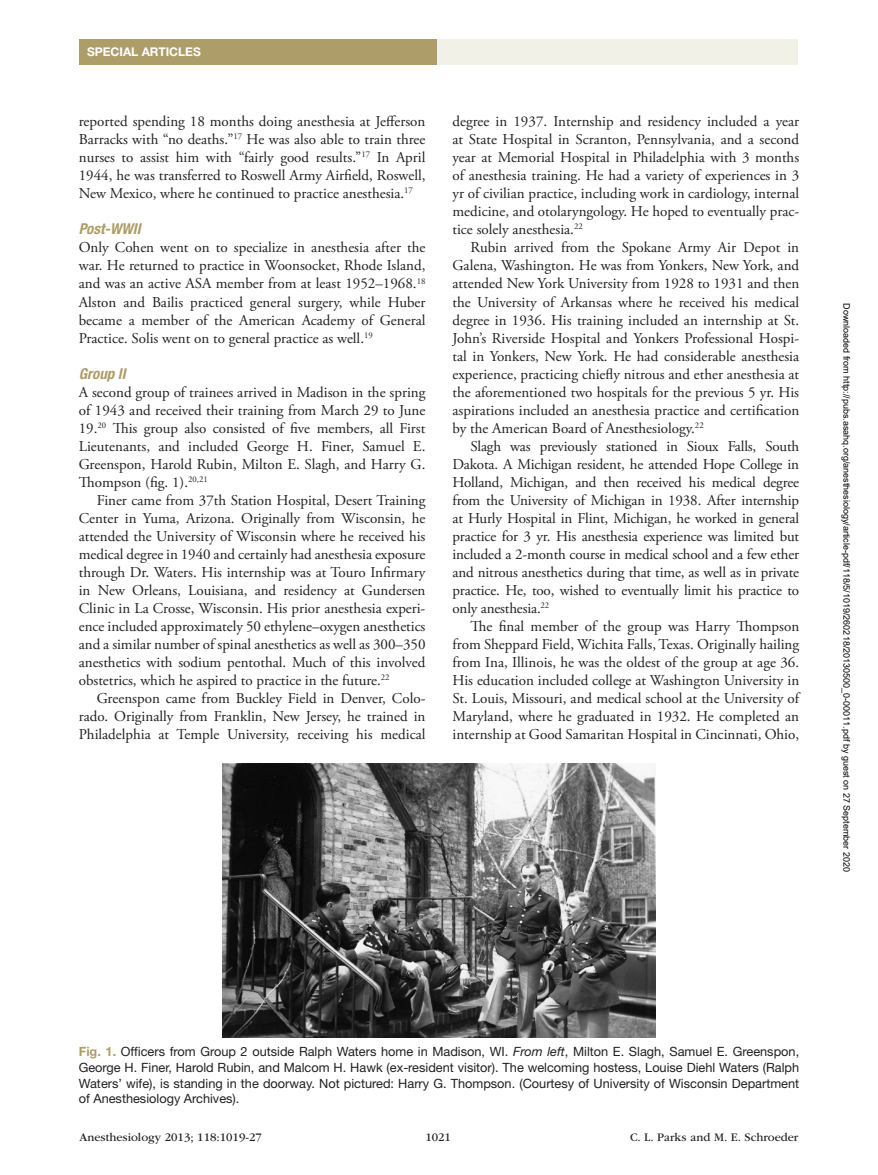
<style>
.page{position:relative;width:878px;height:1175px;background:#fff}
.page>*{position:absolute;margin:0;border:0;box-sizing:border-box;transform-origin:0 0}
.t1{font:15px/18px "Adobe Garamond Pro";color:#231f20;text-align:justify}
.t2{font:italic 700 condensed 15px "Helvetica Neue LT Std";color:#ac9d69}
.t3{font:12.75px/15.8px "Helvetica Neue LT Std";color:#231f20;text-align:justify}
.t4{font:12px "ITC Garamond Std";color:#231f20}
.t5{font:700 12px "Helvetica Neue LT Std";color:#fff}
.t6{font:9px "Arial";color:#000}
.s1{font-weight:700;color:#ac9d69}
.s2{font-style:italic}
</style>
<div class="page">
<div style="left:432px;top:39px;width:365px;height:26px;background:#f1f1e8"></div>
<div style="left:79px;top:39px;width:357px;height:25px;background:#ac9d69"></div>
<img style="left:223px;top:763px;width:432px;height:274px">
<p class="t5" style="left:87px;top:44px;width:115px">SPECIAL ARTICLES</p>
<p class="t1" style="left:79px;top:113px;width:348px">reported spending 18 months doing anesthesia at Jefferson Barracks with “no deaths.”<sup>17</sup> He was also able to train three nurses to assist him with “fairly good results.”<sup>17</sup> In April 1944, he was transferred to Roswell Army Airfield, Roswell, New Mexico, where he continued to practice anesthesia.<sup>17</sup></p>
<p class="t2" style="left:79px;top:220px;width:63px">Post-WWII</p>
<p class="t1" style="left:79px;top:239px;width:348px">Only Cohen went on to specialize in anesthesia after the war. He returned to practice in Woonsocket, Rhode Island, and was an active ASA member from at least 1952–1968.<sup>18<br></sup>Alston and Bailis practiced general surgery, while Huber became a member of the American Academy of General Practice. Solis went on to general practice as well.<sup>19</sup></p>
<p class="t2" style="left:79px;top:364px;width:48px">Group II</p>
<p class="t1" style="left:79px;top:383px;width:348px">A second group of trainees arrived in Madison in the spring of 1943 and received their training from March 29 to June 19.<sup>20</sup> This group also consisted of five members, all First Lieutenants, and included George H. Finer, Samuel E.<br>Greenspon, Harold Rubin, Milton E. Slagh, and Harry G.<br>Thompson (fig. 1).<sup>20,21</sup></p>
<p class="t1" style="left:79px;top:491px;width:348px;text-indent:18px">Finer came from 37th Station Hospital, Desert Training Center in Yuma, Arizona. Originally from Wisconsin, he attended the University of Wisconsin where he received his medical degree in 1940 and certainly had anesthesia exposure through Dr. Waters. His internship was at Touro Infirmary in New Orleans, Louisiana, and residency at Gundersen Clinic in La Crosse, Wisconsin. His prior anesthesia experi&shy;ence included approximately 50 ethylene–oxygen anesthetics and a similar number of spinal anesthetics as well as 300–350 anesthetics with sodium pentothal. Much of this involved obstetrics, which he aspired to practice in the future.<sup>22</sup></p>
<p class="t1" style="left:79px;top:689px;width:348px;text-indent:18px">Greenspon came from Buckley Field in Denver, Colo&shy;rado. Originally from Franklin, New Jersey, he trained in Philadelphia at Temple University, receiving his medical</p>
<p class="t1" style="left:452px;top:113px;width:348px">degree in 1937. Internship and residency included a year at State Hospital in Scranton, Pennsylvania, and a second year at Memorial Hospital in Philadelphia with 3 months of anesthesia training. He had a variety of experiences in 3 yr of civilian practice, including work in cardiology, internal medicine, and otolaryngology. He hoped to eventually prac&shy;tice solely anesthesia.<sup>22</sup></p>
<p class="t1" style="left:452px;top:239px;width:348px;text-indent:18px">Rubin arrived from the Spokane Army Air Depot in Galena, Washington. He was from Yonkers, New York, and attended New York University from 1928 to 1931 and then the University of Arkansas where he received his medical degree in 1936. His training included an internship at St.<br>John’s Riverside Hospital and Yonkers Professional Hospi&shy;tal in Yonkers, New York. He had considerable anesthesia experience, practicing chiefly nitrous and ether anesthesia at the aforementioned two hospitals for the previous 5 yr. His aspirations included an anesthesia practice and certification by the American Board of Anesthesiology.<sup>22</sup></p>
<p class="t1" style="left:452px;top:437px;width:348px;text-indent:18px">Slagh was previously stationed in Sioux Falls, South Dakota. A Michigan resident, he attended Hope College in Holland, Michigan, and then received his medical degree from the University of Michigan in 1938. After internship at Hurly Hospital in Flint, Michigan, he worked in general practice for 3 yr. His anesthesia experience was limited but included a 2-month course in medical school and a few ether and nitrous anesthetics during that time, as well as in private practice. He, too, wished to eventually limit his practice to only anesthesia.<sup>22</sup></p>
<p class="t1" style="left:452px;top:617px;width:348px;text-indent:18px">The final member of the group was Harry Thompson from Sheppard Field, Wichita Falls, Texas. Originally hailing from Ina, Illinois, he was the oldest of the group at age 36.<br>His education included college at Washington University in St. Louis, Missouri, and medical school at the University of Maryland, where he graduated in 1932. He completed an internship at Good Samaritan Hospital in Cincinnati, Ohio,</p>
<p class="t6" style="left:850px;top:303px;width:570px;rotate:90deg">Downloaded from http://pubs.asahq.org/anesthesiology/article-pdf/118/5/1019/260218/20130500_0-00011.pdf by guest on 27 September 2020</p>
<p class="t3" style="left:79px;top:1043px;width:722px"><span class="s1">Fig. 1.</span> Officers from Group 2 outside Ralph Waters home in Madison, WI. <span class="s2">From left</span>, Milton E. Slagh, Samuel E. Greenspon, George H. Finer, Harold Rubin, and Malcom H. Hawk (ex-resident visitor). The welcoming hostess, Louise Diehl Waters (Ralph Waters’ wife), is standing in the doorway. Not pictured: Harry G. Thompson. (Courtesy of University of Wisconsin Department of Anesthesiology Archives).</p>
<p class="t4" style="left:80px;top:1130px;width:184px">Anesthesiology 2013; 118:1019-27</p>
<p class="t4" style="left:425px;top:1130px;width:27px">1021</p>
<p class="t4" style="left:630px;top:1130px;width:170px">C. L. Parks and M. E. Schroeder</p>
</div>
